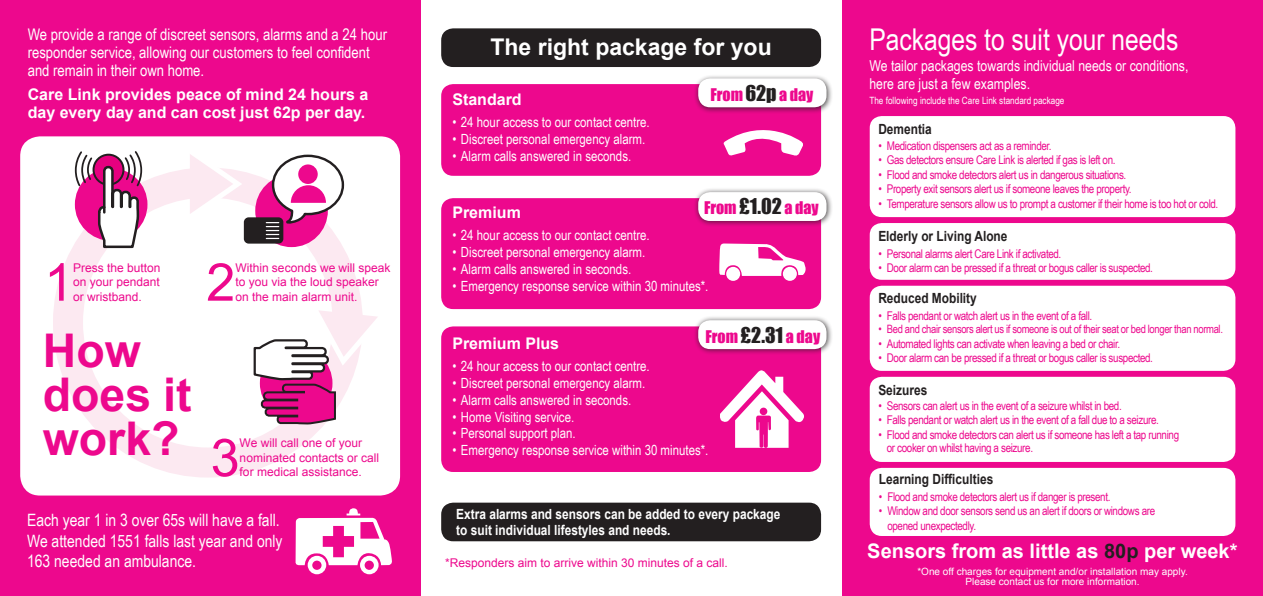
<style>
.page{position:relative;width:1263px;height:596px;background:#fff}
.page>*{position:absolute;margin:0;border:0;box-sizing:border-box;transform-origin:0 0}
.t1{font:52.2px "Arial";color:#ed088d}
.t2{font:700 46.4px/44px "Arial";color:#ed088d}
.t3{font:30px "Arial Narrow";color:#fff}
.t4{font:700 23px "Arial";color:#fff}
.t5{font:700 20px "Arial";color:#fff}
.t6{font:17px/20.4px "Arial Narrow";color:#fff}
.t7{font:16px/18px "Arial Narrow";color:#fff}
.t8{font:700 16px/18px "Arial";color:#fff}
.t9{font:16px "Impact";color:#ed088d}
.t10{font:15px/18px "Arial Narrow";color:#fff}
.t11{font:14px "Arial Narrow";color:#fff}
.t12{font:700 14px/16.8px "Arial";color:#fff;scale:.85 1}
.t13{font:700 14px "Arial";color:#231f20;scale:.85 1}
.t14{font:12px/14.4px "Arial Narrow";letter-spacing:-.03em;color:#ed088d}
.t15{font:12px/14.4px "Arial";color:#ed088d}
.t16{font:11.5px "Arial Narrow";letter-spacing:-.03em;color:#ed088d}
.t17{font:10px "Arial";color:#fff}
.t18{font:10px "Arial Narrow";color:#fff}
.s1{font-size:20px;color:#231f20}
.s2{color:#231f20}
</style>
<div class="page">
<div style="left:441px;top:84px;width:380px;height:92px;background:#ed088d;border-radius:12px"></div>
<div style="left:441px;top:198px;width:380px;height:111px;background:#ed088d;border-radius:12px"></div>
<div style="left:441px;top:326px;width:380px;height:145px;background:#ed088d;border-radius:12px"></div>
<div style="left:694px;top:74px;width:139px;height:40px;background:#231f20;opacity:.75"></div>
<div style="left:698px;top:78px;width:128px;height:29px;background:#fff;border-radius:12px"></div>
<div style="left:694px;top:187px;width:139px;height:40px;background:#231f20;opacity:.75"></div>
<div style="left:698px;top:192px;width:128px;height:29px;background:#fff;border-radius:12px"></div>
<div style="left:694px;top:315px;width:139px;height:40px;background:#231f20;opacity:.75"></div>
<div style="left:698px;top:320px;width:128px;height:29px;background:#fff;border-radius:12px"></div>
<div style="left:0;top:0;width:420px;height:595px;background:#ed088d"></div>
<div style="left:441px;top:28px;width:380px;height:39px;background:#231f20;border-radius:12px"></div>
<div style="left:441px;top:502px;width:380px;height:39px;background:#231f20;border-radius:12px"></div>
<svg style="left:723px;top:130px;width:80px;height:26px"></svg>
<svg style="left:719px;top:243px;width:87px;height:33px"></svg>
<div style="left:726px;top:267px;width:14px;height:14px;background:#fff;border-radius:50%"></div>
<div style="left:783px;top:266px;width:14px;height:15px;background:#fff;border-radius:50%"></div>
<svg style="left:720px;top:370px;width:84px;height:77px"></svg>
<div style="left:842px;top:0;width:421px;height:595px;background:#ed088d"></div>
<div style="left:870px;top:467px;width:365px;height:68px;background:#fff;border-radius:12px"></div>
<div style="left:870px;top:376px;width:365px;height:85px;background:#fff;border-radius:12px"></div>
<div style="left:870px;top:285px;width:365px;height:85px;background:#fff;border-radius:12px"></div>
<div style="left:870px;top:223px;width:365px;height:56px;background:#fff;border-radius:12px"></div>
<div style="left:870px;top:116px;width:365px;height:101px;background:#fff;border-radius:12px"></div>
<svg style="left:295px;top:508px;width:97px;height:66px"></svg>
<div style="left:20px;top:136px;width:380px;height:359px;background:#fff;border-radius:20px"></div>
<div style="left:53px;top:167px;width:310px;height:310px;border:30px solid #fce9f1;border-radius:50%"></div>
<svg style="left:74px;top:151px;width:69px;height:98px"></svg>
<div style="left:255px;top:174px;width:73px;height:73px;background:#ed088d;border-radius:50%"></div>
<div style="left:244px;top:217px;width:39px;height:26px;background:#231f20;border-radius:5px"></div>
<svg style="left:266px;top:154px;width:79px;height:85px"></svg>
<svg style="left:190px;top:154px;width:52px;height:60px"></svg>
<svg style="left:253px;top:310px;width:124px;height:115px"></svg>
<p class="t7" style="left:28px;top:25px;width:361px">We provide a range of discreet sensors, alarms and a 24 hour responder service, allowing our customers to feel confident and remain in their own home.</p>
<p class="t8" style="left:28px;top:86px;width:342px">Care Link provides peace of mind 24 hours a day every day and can cost just 62p per day.</p>
<p class="t1" style="left:44px;top:248px;width:31px">1</p>
<p class="t15" style="left:73px;top:260px;width:89px;text-align:justify">Press the button on your pendant or wristband.</p>
<p class="t1" style="left:206px;top:248px;width:31px">2</p>
<p class="t15" style="left:235px;top:260px;width:157px">Within seconds we will speak to you via the loud speaker on the main alarm unit.</p>
<p class="t2" style="left:43px;top:330px;width:150px">How does it work?</p>
<p class="t1" style="left:211px;top:423px;width:31px">3</p>
<p class="t15" style="left:240px;top:435px;width:141px">We will call one of your nominated contacts or call for medical assistance.</p>
<p class="t6" style="left:27px;top:509px;width:254px">Each year 1 in 3 over 65s will have a fall.</p>
<p class="t6" style="left:27px;top:529px;width:257px">We attended 1551 falls last year and only<br>163 needed an ambulance.</p>
<p class="t4" style="left:490px;top:31px;width:283px">The right package for you</p>
<p class="t8" style="left:452px;top:90px;width:71px">Standard</p>
<p class="t11" style="left:452px;top:112px;width:199px">• 24 hour access to our contact centre.</p>
<p class="t11" style="left:452px;top:128px;width:194px">• Discreet personal emergency alarm.</p>
<p class="t11" style="left:452px;top:145px;width:180px">• Alarm calls answered in seconds.</p>
<p class="t9" style="left:710px;top:82px;width:105px">From <span class="s1">62p</span>a day</p>
<p class="t9" style="left:704px;top:196px;width:116px">From <span class="s1">£1.02</span> a day</p>
<p class="t8" style="left:452px;top:204px;width:70px">Premium</p>
<p class="t11" style="left:452px;top:225px;width:199px">• 24 hour access to our contact centre.</p>
<p class="t11" style="left:452px;top:242px;width:194px">• Discreet personal emergency alarm.</p>
<p class="t11" style="left:452px;top:259px;width:180px">• Alarm calls answered in seconds.</p>
<p class="t11" style="left:452px;top:275px;width:258px">• Emergency response service within 30 minutes*.</p>
<p class="t9" style="left:705px;top:323px;width:116px">From <span class="s1">£2.31</span> a day</p>
<p class="t8" style="left:452px;top:334px;width:108px">Premium Plus</p>
<p class="t11" style="left:452px;top:355px;width:199px">• 24 hour access to our contact centre.</p>
<p class="t11" style="left:452px;top:372px;width:194px">• Discreet personal emergency alarm.</p>
<p class="t11" style="left:452px;top:389px;width:180px">• Alarm calls answered in seconds.</p>
<p class="t11" style="left:452px;top:406px;width:123px">• Home Visiting service.</p>
<p class="t11" style="left:452px;top:423px;width:125px">• Personal support plan.</p>
<p class="t11" style="left:452px;top:439px;width:258px">• Emergency response service within 30 minutes*.</p>
<p class="t12" style="left:456px;top:505px;width:383px">Extra alarms and sensors can be added to every package to suit individual lifestyles and needs.</p>
<p class="t15" style="left:445px;top:556px;width:284px">*Responders aim to arrive within 30 minutes of a call.</p>
<p class="t3" style="left:869px;top:17px;width:311px">Packages to suit your needs</p>
<p class="t10" style="left:869px;top:56px;width:321px">We tailor packages towards individual needs or conditions, here are just a few examples.</p>
<p class="t18" style="left:869px;top:93px;width:197px">The following include the Care Link standard package</p>
<p class="t13" style="left:878px;top:119px;width:65px">Dementia</p>
<p class="t14" style="left:878px;top:138px;width:175px">• Medication dispensers act as a reminder.</p>
<p class="t14" style="left:878px;top:152px;width:239px">• Gas detectors ensure Care Link is alerted if gas is left on.</p>
<p class="t14" style="left:878px;top:167px;width:249px">• Flood and smoke detectors alert us in dangerous situations.</p>
<p class="t14" style="left:878px;top:181px;width:255px">• Property exit sensors alert us if someone leaves the property.</p>
<p class="t14" style="left:878px;top:196px;width:341px">• Temperature sensors allow us to prompt a customer if their home is too hot or cold.</p>
<p class="t13" style="left:878px;top:226px;width:153px">Elderly or Living Alone</p>
<p class="t14" style="left:878px;top:246px;width:184px">• Personal alarms alert Care Link if activated.</p>
<p class="t14" style="left:878px;top:260px;width:276px">• Door alarm can be pressed if a threat or bogus caller is suspected.</p>
<p class="t13" style="left:878px;top:289px;width:117px">Reduced Mobility</p>
<p class="t14" style="left:878px;top:307px;width:215px">• Falls pendant or watch alert us in the event of a fall.</p>
<p class="t16" style="left:878px;top:321px;width:346px">• Bed and chair sensors alert us if someone is out of their seat or bed longer than normal.</p>
<p class="t14" style="left:878px;top:336px;width:243px">• Automated lights can activate when leaving a bed or chair.</p>
<p class="t14" style="left:878px;top:350px;width:276px">• Door alarm can be pressed if a threat or bogus caller is suspected.</p>
<p class="t13" style="left:878px;top:380px;width:59px">Seizures</p>
<p class="t14" style="left:878px;top:398px;width:245px">• Sensors can alert us in the event of a seizure whilst in bed.</p>
<p class="t14" style="left:878px;top:412px;width:282px">• Falls pendant or watch alert us in the event of a fall due to a seizure.</p>
<p class="t14" style="left:887px;top:427px;width:294px;line-height:13px;text-indent:-9px">• Flood and smoke detectors can alert us if someone has left a tap running or cooker on whilst having a seizure.</p>
<p class="t13" style="left:879px;top:470px;width:136px">Learning Difficulties</p>
<p class="t14" style="left:879px;top:488px;width:233px">• Flood and smoke detectors alert us if danger is present.</p>
<p class="t14" style="left:887px;top:503px;width:269px;text-indent:-9px">• Window and door sensors send us an alert if doors or windows are opened unexpectedly.</p>
<p class="t5" style="left:867px;top:537px;width:372px">Sensors from as little as <span class="s2">80p</span> per week*</p>
<p class="t17" style="left:917px;top:564px;width:272px">*One off charges for equipment and/or installation may apply.</p>
<p class="t17" style="left:965px;top:574px;width:175px">Please contact us for more information.</p>
</div>
